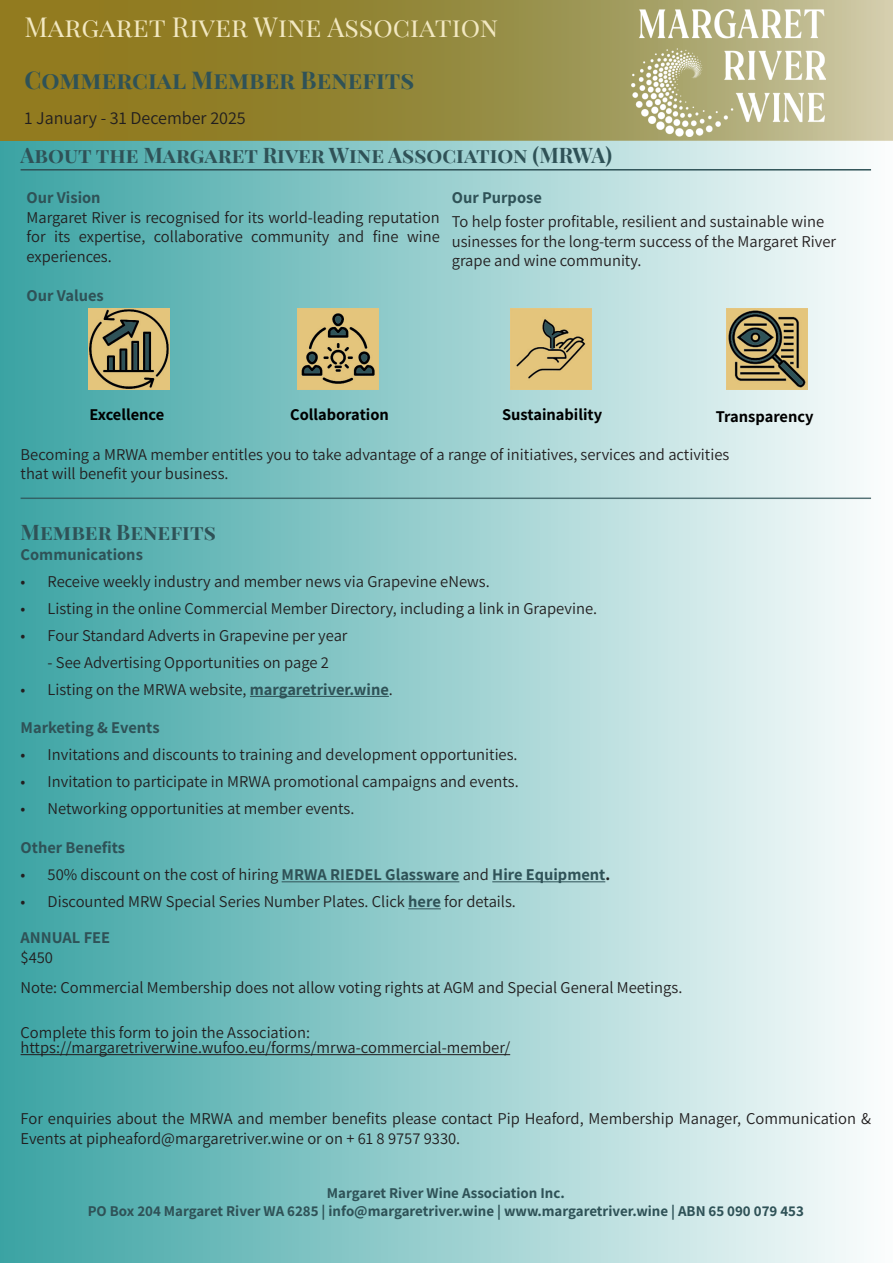
<style>
.page{position:relative;width:893px;height:1263px;background:#fff}
.page>*{position:absolute;margin:0;border:0;box-sizing:border-box;transform-origin:0 0}
.t1{font:27px "Playfair Display SC";color:#f2e8c1}
.t2{font:700 24px "Playfair Display SC";color:#2f5257}
.t3{font:700 21px "Playfair Display SC";color:#2f5257}
.t4{font:18px "Assistant";color:#211e1f}
.t5{font:16.5px/19.8px "Assistant";color:#231f20}
.t6{font:16.5px/15px "Assistant";color:#211e1f}
.t7{font:700 16.5px "Assistant";color:#2f5257}
.t8{font:700 16.5px "Assistant";color:#000}
.t9{font:700 15px/18px "Assistant";color:#2f5257;text-align:center}
.s1{font-weight:700;color:#2f5257}
.s2{font-weight:700}
</style>
<div class="page">
<div style="left:0;top:0;width:893px;height:1263px;background:linear-gradient(to right,#3ba3a3,#fcfdfd)"></div>
<svg style="left:0;top:0;width:893px;height:140px;background:#9a8c40"></svg>
<img style="left:631px;top:10px;width:195px;height:126px">
<hr style="left:250px;top:696px;width:139px;height:1px;background:#2f5257">
<hr style="left:282px;top:881px;width:177px;height:1px;background:#2f5257">
<hr style="left:492px;top:881px;width:113px;height:1px;background:#2f5257">
<hr style="left:408px;top:908px;width:33px;height:1px;background:#2f5257">
<hr style="left:21px;top:1054px;width:489px;height:1px;background:#211e1f">
<hr style="left:21px;top:497px;width:850px;height:2px;background:#2f5257">
<hr style="left:21px;top:169px;width:850px;height:2px;background:#2f5257">
<img style="left:88px;top:308px;width:81px;height:81px">
<img style="left:298px;top:308px;width:81px;height:81px">
<img style="left:510px;top:308px;width:81px;height:81px">
<img style="left:726px;top:308px;width:81px;height:81px">
<h1 class="t1" style="left:24px;top:10px;width:475px">Margaret River Wine Association</h1>
<h2 class="t2" style="left:24px;top:65px;width:391px">Commercial Member Benefits</h2>
<p class="t4" style="left:24px;top:105px;width:223px">1 January - 31 December 2025</p>
<p class="t3" style="left:21px;top:142px;width:593px">About the Margaret River Wine Association (MRWA)</p>
<p class="t7" style="left:27px;top:186px;width:76px">Our Vision</p>
<p class="t5" style="left:27px;top:206px;width:415px;text-align:justify">Margaret River is recognised for its world-leading reputation for its expertise, collaborative community and fine wine experiences.</p>
<p class="t7" style="left:452px;top:186px;width:92px">Our Purpose</p>
<p class="t5" style="left:452px;top:211px;width:386px">To help foster profitable, resilient and sustainable wine usinesses for the long-term success of the Margaret River grape and wine community.</p>
<p class="t7" style="left:27px;top:284px;width:79px">Our Values</p>
<p class="t8" style="left:89px;top:403px;width:76px">Excellence</p>
<p class="t8" style="left:290px;top:403px;width:100px">Collaboration</p>
<p class="t8" style="left:502px;top:403px;width:102px">Sustainability</p>
<p class="t8" style="left:716px;top:405px;width:99px">Transparency</p>
<p class="t5" style="left:21px;top:443px;width:710px">Becoming a MRWA member entitles you to take advantage of a range of initiatives, services and activities that will benefit your business.</p>
<p class="t3" style="left:21px;top:519px;width:197px">Member Benefits</p>
<p class="t7" style="left:21px;top:543px;width:124px">Communications</p>
<p class="t5" style="left:21px;top:570px;width:471px">• Receive weekly industry and member news via Grapevine eNews.</p>
<p class="t5" style="left:21px;top:597px;width:578px">• Listing in the online Commercial Member Directory, including a link in Grapevine.</p>
<p class="t5" style="left:21px;top:624px;width:328px">• Four Standard Adverts in Grapevine per year</p>
<p class="t5" style="left:48px;top:651px;width:283px">- See Advertising Opportunities on page 2</p>
<p class="t5" style="left:21px;top:678px;width:374px">• Listing on the MRWA website, <span class="s1">margaretriver.wine</span>.</p>
<p class="t7" style="left:21px;top:716px;width:140px">Marketing &amp; Events</p>
<p class="t5" style="left:21px;top:743px;width:499px">• Invitations and discounts to training and development opportunities.</p>
<p class="t5" style="left:21px;top:770px;width:500px">• Invitation to participate in MRWA promotional campaigns and events.</p>
<p class="t5" style="left:21px;top:797px;width:335px">• Networking opportunities at member events.</p>
<p class="t7" style="left:21px;top:836px;width:106px">Other Benefits</p>
<p class="t5" style="left:21px;top:864px;width:591px">• 50% discount on the cost of hiring <span class="s1">MRWA RIEDEL Glassware</span> and <span class="s1">Hire Equipment</span><span class="s2">.</span></p>
<p class="t5" style="left:21px;top:883px;width:497px;line-height:36px">• Discounted MRW Special Series Number Plates. Click <span class="s1">here</span> for details.<br><span class="s1">ANNUAL FEE</span></p>
<p class="t5" style="left:21px;top:947px;width:34px">$450</p>
<p class="t6" style="left:21px;top:979px;width:663px">Note: Commercial Membership does not allow voting rights at AGM and Special General Meetings.</p>
<p class="t6" style="left:21px;top:1024px;width:491px">Complete this form to join the Association: https://margaretriverwine.wufoo.eu/forms/mrwa-commercial-member/</p>
<p class="t6" style="left:21px;top:1107px;width:852px;line-height:19.8px">For enquiries about the MRWA and member benefits please contact Pip Heaford, Membership Manager, Communication &amp;<br>Events at pipheaford@margaretriver.wine or on + 61 8 9757 9330.</p>
<p class="t9" style="left:88px;top:1183px;width:718px">Margaret River Wine Association Inc.<br>PO Box 204 Margaret River WA 6285 | info@margaretriver.wine | www.margaretriver.wine | ABN 65 090 079 453</p>
</div>
